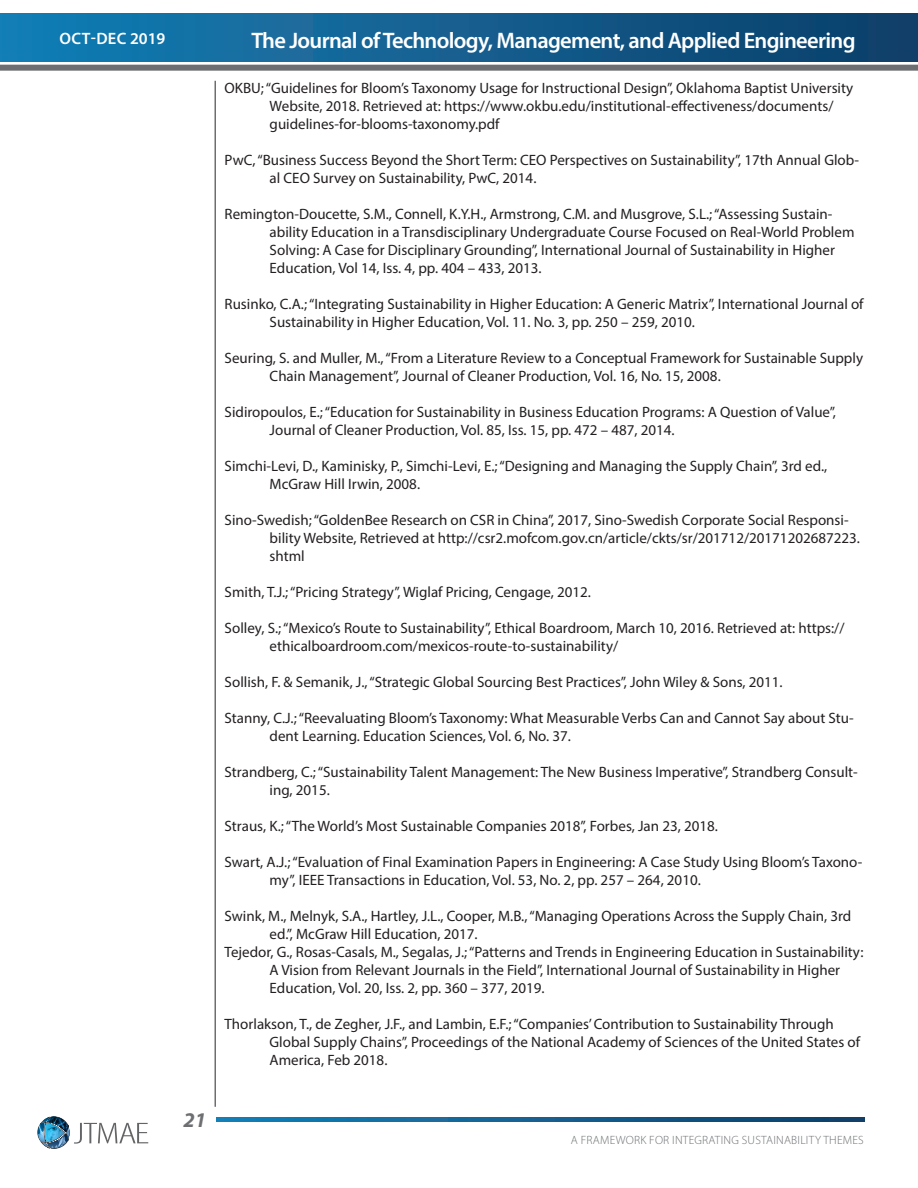
<style>
.page{position:relative;width:918px;height:1188px;background:#fff}
.page>*{position:absolute;margin:0;border:0;box-sizing:border-box;transform-origin:0 0}
.t1{font:600 22.5px "Myriad Pro";letter-spacing:-.03em;color:#fff}
.t2{font:italic 700 21px "Myriad Pro";color:#6d6f72}
.t3{font:600 16.5px "Myriad Pro";letter-spacing:.02em;color:#fff}
.t4{font:15px/18px "Myriad Pro";color:#231f20}
.t5{font:300 12px "Myriad Pro";letter-spacing:.02em;color:#6d6f72}
</style>
<div class="page">
<div style="left:0;top:65px;width:918px;height:6px;background:#6d6e71"></div>
<svg style="left:216px;top:1117px;width:649px;height:5px;background:#115f90"></svg>
<div style="left:0;top:14px;width:917px;height:48px;background:linear-gradient(to right,#157fb6,#0e3e69)"></div>
<hr style="left:917px;top:14px;width:1px;height:48px;background:#113f69">
<hr style="left:214px;top:81px;width:2px;height:1026px;background:#6d6e71">
<svg style="left:38px;top:1117px;width:110px;height:31px"></svg>
<p class="t3" style="left:60px;top:28px;width:107px">OCT-DEC 2019</p>
<p class="t1" style="left:251px;top:27px;width:606px">The Journal of Technology, Management, and Applied Engineering</p>
<p class="t4" style="left:270px;top:79px;width:585px;text-indent:-45px">OKBU; “Guidelines for Bloom’s Taxonomy Usage for Instructional Design”, Oklahoma Baptist University<br>Website, 2018. Retrieved at: https://www.okbu.edu/institutional-effectiveness/documents/ guidelines-for-blooms-taxonomy.pdf</p>
<p class="t4" style="left:270px;top:151px;width:591px;text-indent:-45px">PwC, “Business Success Beyond the Short Term: CEO Perspectives on Sustainability”, 17th Annual Glob&shy;al CEO Survey on Sustainability, PwC, 2014.</p>
<p class="t4" style="left:270px;top:205px;width:586px;text-indent:-45px">Remington-Doucette, S.M., Connell, K.Y.H., Armstrong, C.M. and Musgrove, S.L.; “Assessing Sustain&shy;ability Education in a Transdisciplinary Undergraduate Course Focused on Real-World Problem Solving: A Case for Disciplinary Grounding”, International Journal of Sustainability in Higher Education, Vol 14, Iss. 4, pp. 404 – 433, 2013.</p>
<p class="t4" style="left:270px;top:295px;width:596px;text-indent:-45px">Rusinko, C.A.; “Integrating Sustainability in Higher Education: A Generic Matrix”, International Journal of<br>Sustainability in Higher Education, Vol. 11. No. 3, pp. 250 – 259, 2010.</p>
<p class="t4" style="left:270px;top:349px;width:595px;text-indent:-45px">Seuring, S. and Muller, M., “From a Literature Review to a Conceptual Framework for Sustainable Supply<br>Chain Management”, Journal of Cleaner Production, Vol. 16, No. 15, 2008.</p>
<p class="t4" style="left:270px;top:403px;width:568px;text-indent:-45px">Sidiropoulos, E.; “Education for Sustainability in Business Education Programs: A Question of Value”,<br>Journal of Cleaner Production, Vol. 85, Iss. 15, pp. 472 – 487, 2014.</p>
<p class="t4" style="left:270px;top:457px;width:559px;text-indent:-45px">Simchi-Levi, D., Kaminisky, P., Simchi-Levi, E.; “Designing and Managing the Supply Chain”, 3rd ed.,<br>McGraw Hill Irwin, 2008.</p>
<p class="t4" style="left:270px;top:511px;width:592px;text-indent:-45px">Sino-Swedish; “GoldenBee Research on CSR in China”, 2017, Sino-Swedish Corporate Social Responsi&shy;bility Website, Retrieved at http://csr2.mofcom.gov.cn/article/ckts/sr/201712/20171202687223. shtml</p>
<p class="t4" style="left:225px;top:583px;width:368px">Smith, T.J.; “Pricing Strategy”, Wiglaf Pricing, Cengage, 2012.</p>
<p class="t4" style="left:270px;top:619px;width:576px;text-indent:-45px">Solley, S.; “Mexico’s Route to Sustainability”, Ethical Boardroom, March 10, 2016. Retrieved at: https:// ethicalboardroom.com/mexicos-route-to-sustainability/</p>
<p class="t4" style="left:225px;top:673px;width:560px">Sollish, F. &amp; Semanik, J., “Strategic Global Sourcing Best Practices”, John Wiley &amp; Sons, 2011.</p>
<p class="t4" style="left:270px;top:709px;width:586px;text-indent:-45px">Stanny, C.J.; “Reevaluating Bloom’s Taxonomy: What Measurable Verbs Can and Cannot Say about Stu&shy;dent Learning. Education Sciences, Vol. 6, No. 37.</p>
<p class="t4" style="left:270px;top:763px;width:590px;text-indent:-45px">Strandberg, C.; “Sustainability Talent Management: The New Business Imperative”, Strandberg Consult&shy;ing, 2015.</p>
<p class="t4" style="left:225px;top:817px;width:495px">Straus, K.; “The World’s Most Sustainable Companies 2018”, Forbes, Jan 23, 2018.</p>
<p class="t4" style="left:270px;top:853px;width:594px;text-indent:-45px">Swart, A.J.; “Evaluation of Final Examination Papers in Engineering: A Case Study Using Bloom’s Taxono&shy;my”, IEEE Transactions in Education, Vol. 53, No. 2, pp. 257 – 264, 2010.</p>
<p class="t4" style="left:270px;top:907px;width:583px;text-indent:-45px">Swink, M., Melnyk, S.A., Hartley, J.L., Cooper, M.B., “Managing Operations Across the Supply Chain, 3rd ed.”, McGraw Hill Education, 2017.</p>
<p class="t4" style="left:270px;top:943px;width:595px;text-indent:-45px">Tejedor, G., Rosas-Casals, M., Segalas, J.; “Patterns and Trends in Engineering Education in Sustainability:<br>A Vision from Relevant Journals in the Field”, International Journal of Sustainability in Higher<br>Education, Vol. 20, Iss. 2, pp. 360 – 377, 2019.</p>
<p class="t4" style="left:270px;top:1015px;width:592px;text-indent:-45px">Thorlakson, T., de Zegher, J.F., and Lambin, E.F.; “Companies’ Contribution to Sustainability Through<br>Global Supply Chains”, Proceedings of the National Academy of Sciences of the United States of<br>America, Feb 2018.</p>
<p class="t2" style="left:184px;top:1106px;width:24px">21</p>
<p class="t5" style="left:571px;top:1134px;width:294px">A FRAMEWORK FOR INTEGRATING SUSTAINABILITY THEMES</p>
</div>
